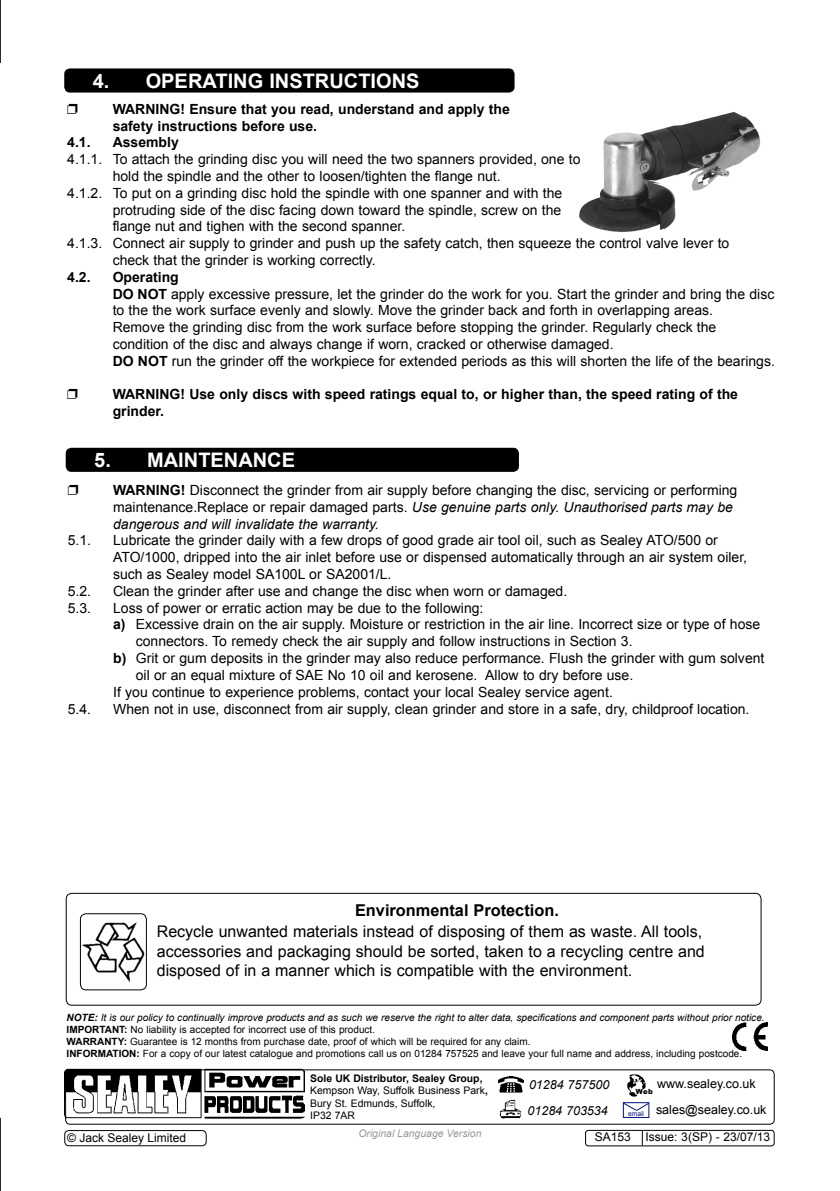
<style>
.page{position:relative;width:840px;height:1191px;background:#fff}
.page>*{position:absolute;margin:0;border:0;box-sizing:border-box;transform-origin:0 0}
.t1{font:700 20px "Arial";color:#fff}
.t2{font:700 16.4px "Arial";color:#000}
.t3{font:16px/19.2px "Arial";color:#000}
.t4{font:14px/16.8px "Arial";color:#000}
.t5{font:700 14px/16.8px "Arial";color:#000}
.t6{font:12.4px "Arial";color:#000}
.t7{font:italic 12.4px/25.8px "Arial";color:#000}
.t8{font:12px "Arial";color:#000}
.t9{font:10.4px/12.4px "Arial";color:#000}
.t10{font:italic 10.4px "Arial";color:#98999b}
.t11{font:10px/12px "Arial";color:#000}
.t12{font:900 7px "Arial";color:#000}
.t13{font:6.8px "Arial";color:#001381}
.s1{font-weight:700}
.s2{font-style:italic}
.s3{font-weight:700;font-style:italic}
</style>
<div class="page">
<hr style="left:0;top:0;width:1px;height:63px;background:#000">
<hr style="left:0;top:1117px;width:1px;height:74px;background:#000">
<div style="left:64px;top:68px;width:450px;height:25px;background:#000;border-radius:6px"></div>
<div style="left:66px;top:448px;width:452px;height:24px;background:#000;border-radius:6px"></div>
<img style="left:579px;top:112px;width:182px;height:120px">
<div style="left:65px;top:1069px;width:709px;height:55px;border:1px solid #000;border-radius:4px"></div>
<img style="left:732px;top:1022px;width:35px;height:28px">
<img style="left:500px;top:1099px;width:21px;height:19px">
<img style="left:498px;top:1076px;width:25px;height:17px">
<img style="left:621px;top:1073px;width:24px;height:24px;border-radius:12px">
<svg style="left:622px;top:1102px;width:27px;height:9px"></svg>
<img style="left:64px;top:1068px;width:240px;height:54px">
<div style="left:66px;top:893px;width:695px;height:112px;border:1px solid #000;border-radius:6px"></div>
<img style="left:82px;top:922px;width:63px;height:61px">
<div style="left:80px;top:913px;width:67px;height:77px;border:1px solid #000;border-radius:6px"></div>
<div style="left:585px;top:1130px;width:189px;height:16px;border:1px solid #000;border-radius:3px"></div>
<svg style="left:641px;top:1130px;width:1px;height:15px"></svg>
<div style="left:64px;top:1130px;width:142px;height:16px;border:1px solid #000;border-radius:4px"></div>
<h1 class="t1" style="left:93px;top:67px;width:328px">4. OPERATING INSTRUCTIONS</h1>
<p class="t5" style="left:113px;top:101px;width:398px">WARNING! Ensure that you read, understand and apply the safety instructions before use.</p>
<p class="t5" style="left:67px;top:134px;width:25px">4.1.</p>
<p class="t5" style="left:113px;top:134px;width:68px">Assembly</p>
<p class="t4" style="left:67px;top:151px;width:514px">4.1.1. To attach the grinding disc you will need the two spanners provided, one to</p>
<p class="t4" style="left:113px;top:168px;width:389px">hold the spindle and the other to loosen/tighten the flange nut.</p>
<p class="t4" style="left:67px;top:185px;width:496px">4.1.2. To put on a grinding disc hold the spindle with one spanner and with the</p>
<p class="t4" style="left:113px;top:201px;width:450px">protruding side of the disc facing down toward the spindle, screw on the</p>
<p class="t4" style="left:113px;top:218px;width:294px">flange nut and tighen with the second spanner.</p>
<p class="t4" style="left:67px;top:235px;width:663px">4.1.3. Connect air supply to grinder and push up the safety catch, then squeeze the control valve lever to</p>
<p class="t4" style="left:113px;top:252px;width:264px">check that the grinder is working correctly.</p>
<p class="t5" style="left:67px;top:269px;width:25px">4.2.</p>
<p class="t4" style="left:113px;top:269px;width:663px"><span class="s1">Operating<br>DO NOT</span> apply excessive pressure, let the grinder do the work for you. Start the grinder and bring the disc to the the work surface evenly and slowly. Move the grinder back and forth in overlapping areas.<br>Remove the grinding disc from the work surface before stopping the grinder. Regularly check the condition of the disc and always change if worn, cracked or otherwise damaged.<br><span class="s1">DO NOT</span> run the grinder off the workpiece for extended periods as this will shorten the life of the bearings.</p>
<p class="t5" style="left:113px;top:386px;width:626px">WARNING! Use only discs with speed ratings equal to, or higher than, the speed rating of the grinder.</p>
<h1 class="t1" style="left:94px;top:446px;width:202px">5. MAINTENANCE</h1>
<p class="t4" style="left:113px;top:482px;width:625px"><span class="s1">WARNING!</span> Disconnect the grinder from air supply before changing the disc, servicing or performing maintenance.Replace or repair damaged parts. <span class="s2">Use genuine parts only. Unauthorised parts may be dangerous and will invalidate the warranty.</span></p>
<p class="t4" style="left:68px;top:532px;width:25px">5.1.</p>
<p class="t4" style="left:113px;top:532px;width:635px">Lubricate the grinder daily with a few drops of good grade air tool oil, such as Sealey ATO/500 or<br>ATO/1000, dripped into the air inlet before use or dispensed automatically through an air system oiler, such as Sealey model SA100L or SA2001/L.</p>
<p class="t4" style="left:68px;top:582px;width:25px">5.2.</p>
<p class="t4" style="left:113px;top:582px;width:455px">Clean the grinder after use and change the disc when worn or damaged.</p>
<p class="t4" style="left:68px;top:599px;width:25px">5.3.</p>
<p class="t4" style="left:113px;top:599px;width:372px">Loss of power or erratic action may be due to the following:</p>
<p class="t4" style="left:113px;top:616px;width:648px"><span class="s1">a)</span> Excessive drain on the air supply. Moisture or restriction in the air line. Incorrect size or type of hose</p>
<p class="t4" style="left:136px;top:633px;width:498px">connectors. To remedy check the air supply and follow instructions in Section 3.</p>
<p class="t4" style="left:113px;top:650px;width:652px"><span class="s1">b)</span> Grit or gum deposits in the grinder may also reduce performance. Flush the grinder with gum solvent</p>
<p class="t4" style="left:136px;top:666px;width:498px">oil or an equal mixture of SAE No 10 oil and kerosene. Allow to dry before use.</p>
<p class="t4" style="left:113px;top:683px;width:501px">If you continue to experience problems, contact your local Sealey service agent.</p>
<p class="t4" style="left:68px;top:700px;width:25px">5.4.</p>
<p class="t4" style="left:113px;top:700px;width:637px">When not in use, disconnect from air supply, clean grinder and store in a safe, dry, childproof location.</p>
<p class="t2" style="left:355px;top:899px;width:205px">Environmental Protection.</p>
<p class="t3" style="left:157px;top:922px;width:549px">Recycle unwanted materials instead of disposing of them as waste. All tools, accessories and packaging should be sorted, taken to a recycling centre and disposed of in a manner which is compatible with the environment.</p>
<p class="t11" style="left:67px;top:1011px;width:699px"><span class="s3">NOTE:</span> <span class="s2">It is our policy to continually improve products and as such we reserve the right to alter data, specifications and component parts without prior notice.<br></span><span class="s1">IMPORTANT:</span> No liability is accepted for incorrect use of this product.<br><span class="s1">WARRANTY:</span> Guarantee is 12 months from purchase date, proof of which will be required for any claim.<br><span class="s1">INFORMATION:</span> For a copy of our latest catalogue and promotions call us on 01284 757525 and leave your full name and address, including postcode.</p>
<p class="t7" style="left:527px;top:1072px;width:83px">01284 757500<br>01284 703534</p>
<p class="t9" style="left:310px;top:1072px;width:179px"><span class="s1">Sole UK Distributor, Sealey Group,<br></span>Kempson Way, Suffolk Business Park<span class="s1">,<br></span>Bury St. Edmunds, Suffolk,<br>IP32 7AR</p>
<p class="t6" style="left:656px;top:1076px;width:100px">www.sealey.co.uk</p>
<p class="t12" style="left:635px;top:1086px;width:19px">Web</p>
<p class="t13" style="left:627px;top:1109px;width:18px">email</p>
<p class="t6" style="left:655px;top:1102px;width:112px">sales@sealey.co.uk</p>
<p class="t10" style="left:358px;top:1126px;width:124px">Original Language Version</p>
<p class="t8" style="left:67px;top:1129px;width:120px">© Jack Sealey Limited</p>
<p class="t8" style="left:594px;top:1129px;width:177px">SA153 Issue: 3(SP) - 23/07/13</p>
</div>
